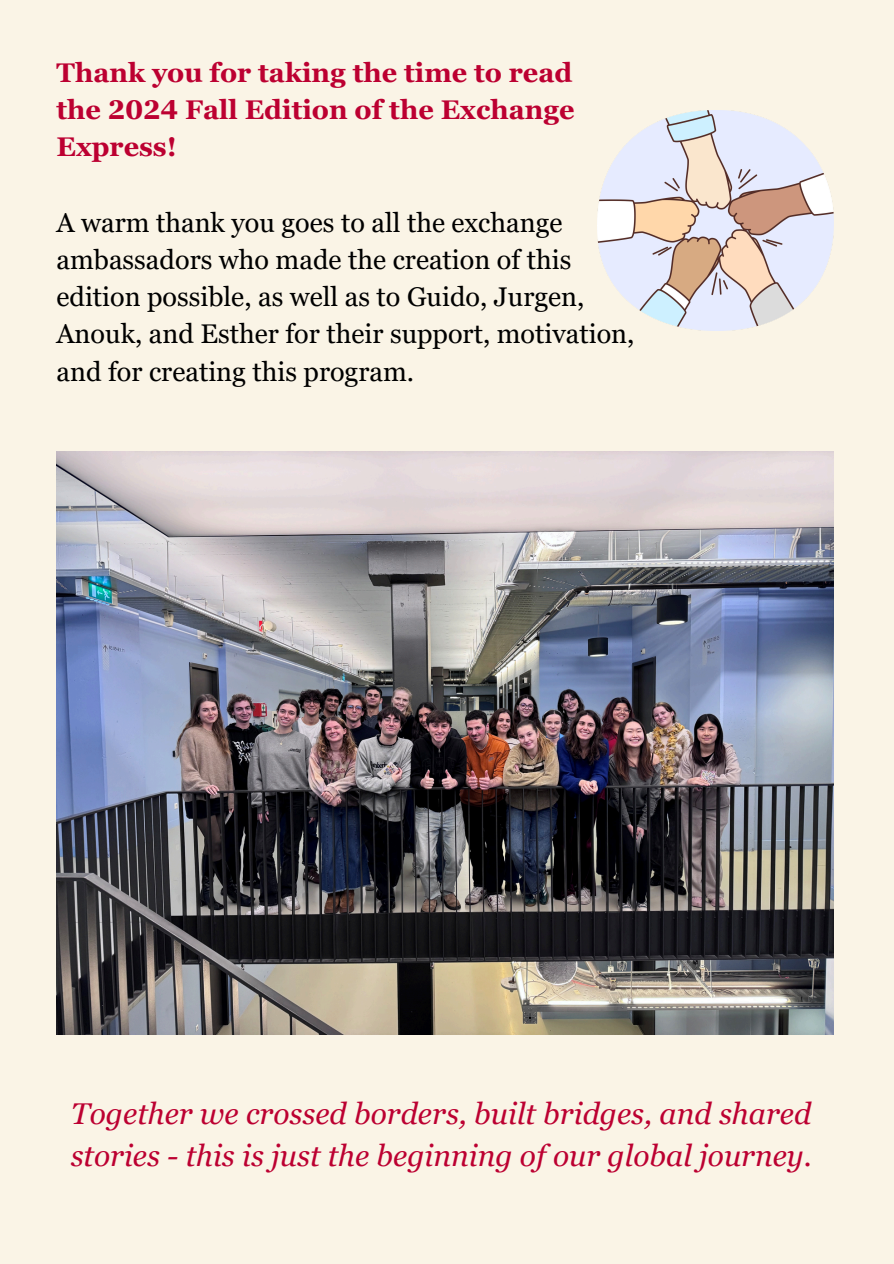
<style>
.page{position:relative;width:894px;height:1264px;background:#fff}
.page>*{position:absolute;margin:0;border:0;box-sizing:border-box;transform-origin:0 0}
.t1{font:italic 30px/41.7px "Georgia Pro";color:#bc0031}
.t2{font:27px/37.2px "Georgia Pro";color:#000}
.t3{font:700 27px/37.2px "Georgia Pro";color:#bc0031;text-align:justify}
</style>
<div class="page">
<div style="left:0;top:0;width:893px;height:1263px;background:#faf4e6"></div>
<img style="left:56px;top:451px;width:777px;height:583px">
<img style="left:597px;top:111px;width:236px;height:219px">
<p class="t3" style="left:56px;top:54px;width:519px">Thank you for taking the time to read the 2024 Fall Edition of the Exchange Express!</p>
<p class="t2" style="left:56px;top:204px;width:579px">A warm thank you goes to all the exchange ambassadors who made the creation of this edition possible, as well as to Guido, Jurgen, Anouk, and Esther for their support, motivation, and for creating this program.</p>
<h1 class="t1" style="left:71px;top:1092px;width:742px">Together we crossed borders, built bridges, and shared stories - this is just the beginning of our global journey.</h1>
</div>
